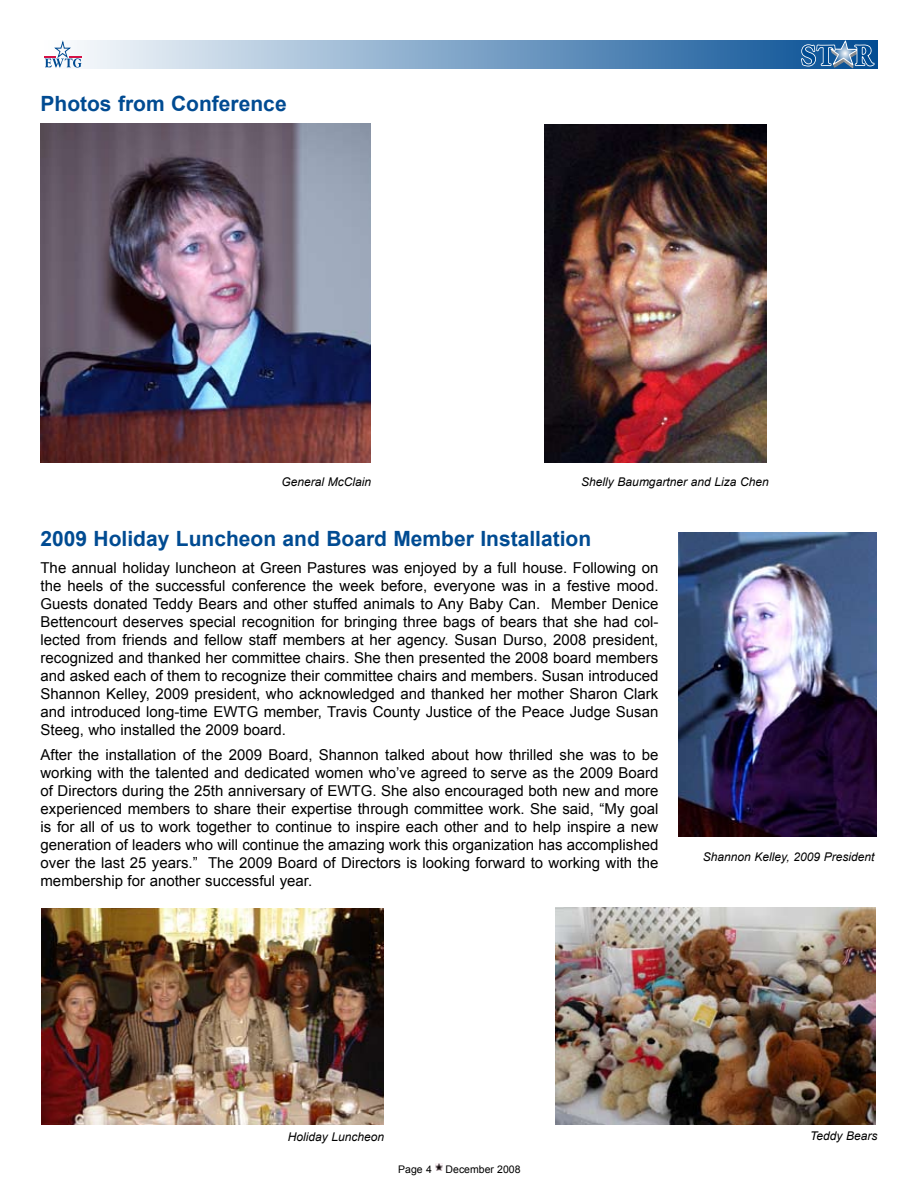
<style>
.page{position:relative;width:918px;height:1188px;background:#fff}
.page>*{position:absolute;margin:0;border:0;box-sizing:border-box;transform-origin:0 0}
.t1{font:700 21px "Arial";color:#004b92}
.t2{font:15px/18px "Arial";color:#000;text-align:justify}
.t3{font:italic 12px "Arial";color:#000}
.t4{font:10.5px "Arial";color:#000}
</style>
<div class="page">
<svg style="left:77px;top:41px;width:801px;height:28px;background:#85a9cb"></svg>
<hr style="left:44px;top:69px;width:38px;height:1px;background:#d51246">
<svg style="left:44px;top:40px;width:38px;height:28px"></svg>
<svg style="left:800px;top:40px;width:75px;height:29px;background:#4278ab"></svg>
<svg style="left:435px;top:1164px;width:7px;height:7px"></svg>
<img style="left:40px;top:123px;width:331px;height:340px">
<img style="left:545px;top:124px;width:222px;height:339px">
<img style="left:678px;top:532px;width:198px;height:305px">
<img style="left:41px;top:909px;width:343px;height:216px">
<img style="left:555px;top:908px;width:321px;height:217px">
<h1 class="t1" style="left:40px;top:92px;width:248px">Photos from Conference</h1>
<p class="t3" style="left:282px;top:475px;width:91px">General McClain</p>
<p class="t3" style="left:581px;top:475px;width:189px">Shelly Baumgartner and Liza Chen</p>
<h1 class="t1" style="left:40px;top:527px;width:552px">2009 Holiday Luncheon and Board Member Installation</h1>
<p class="t2" style="left:40px;top:559px;width:620px">The annual holiday luncheon at Green Pastures was enjoyed by a full house. Following on the heels of the successful conference the week before, everyone was in a festive mood.<br>Guests donated Teddy Bears and other stuffed animals to Any Baby Can. Member Denice Bettencourt deserves special recognition for bringing three bags of bears that she had col&shy;lected from friends and fellow staff members at her agency. Susan Durso, 2008 president, recognized and thanked her committee chairs. She then presented the 2008 board members and asked each of them to recognize their committee chairs and members. Susan introduced Shannon Kelley, 2009 president, who acknowledged and thanked her mother Sharon Clark and introduced long-time EWTG member, Travis County Justice of the Peace Judge Susan Steeg, who installed the 2009 board.</p>
<p class="t2" style="left:40px;top:746px;width:620px">After the installation of the 2009 Board, Shannon talked about how thrilled she was to be working with the talented and dedicated women who’ve agreed to serve as the 2009 Board of Directors during the 25th anniversary of EWTG. She also encouraged both new and more experienced members to share their expertise through committee work. She said, “My goal is for all of us to work together to continue to inspire each other and to help inspire a new generation of leaders who will continue the amazing work this organization has accomplished over the last 25 years.” The 2009 Board of Directors is looking forward to working with the membership for another successful year.</p>
<p class="t3" style="left:703px;top:850px;width:173px">Shannon Kelley, 2009 President</p>
<p class="t3" style="left:288px;top:1130px;width:98px">Holiday Luncheon</p>
<p class="t3" style="left:810px;top:1129px;width:69px">Teddy Bears</p>
<p class="t4" style="left:398px;top:1163px;width:26px">Page</p>
<p class="t4" style="left:446px;top:1163px;width:76px">December 2008</p>
</div>
